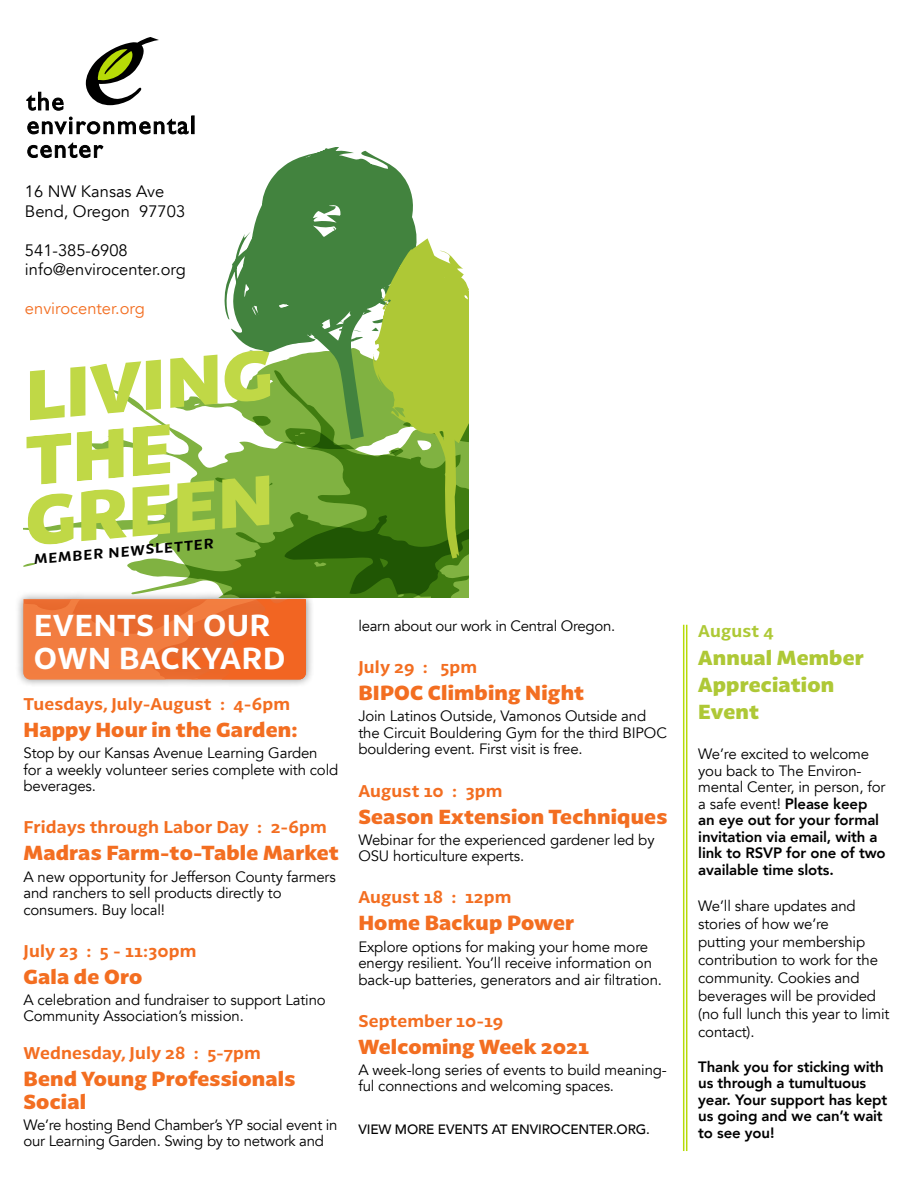
<style>
.page{position:relative;width:918px;height:1188px;background:#fff}
.page>*{position:absolute;margin:0;border:0;box-sizing:border-box;transform-origin:0 0}
.t1{font:900 67.05px/62.4px "Latina";color:#c0d846}
.t2{font:700 29.25px/33.2px "Latina";letter-spacing:.01em;color:#fff}
.t3{font:900 19.5px/22.5px "Latina";letter-spacing:.01em;color:#f36e21}
.t4{font:900 19.5px/27.2px "Latina";letter-spacing:.01em;color:#aec836}
.t5{font:700 16.5px "Latina";letter-spacing:.01em;color:#f36e21}
.t6{font:16.5px/19.5px "Avenir";color:#000}
.t7{font:16.5px "Avenir";color:#f36e21}
.t8{font:700 16.5px "Latina";letter-spacing:.01em;color:#aec936}
.t9{font:15px/16.5px "Avenir";letter-spacing:-.01em;color:#000}
.t10{font:800 15px/16.5px "Avenir";letter-spacing:-.01em;color:#000}
.t11{font:500 13.5px "Avenir";letter-spacing:-.01em;color:#000}
.t12{font:700 13.5px "Latina";color:#000}
.s1{font-weight:400}
</style>
<div class="page">
<div style="left:16px;top:591px;width:298px;height:96px;background:#000;opacity:.45"></div>
<svg style="left:26px;top:92px;width:37px;height:18px"></svg>
<svg style="left:28px;top:116px;width:166px;height:18px"></svg>
<svg style="left:23px;top:143px;width:446px;height:536px"></svg>
<svg style="left:86px;top:37px;width:73px;height:68px"></svg>
<hr style="left:686px;top:625px;width:1px;height:526px;background:#b7db07">
<hr style="left:683px;top:625px;width:1px;height:526px;background:#b7db07">
<p class="t6" style="left:25px;top:182px;width:162px">16 NW Kansas Ave<br>Bend, Oregon 97703</p>
<p class="t6" style="left:25px;top:241px;width:162px">541-385-6908 info@envirocenter.org</p>
<p class="t7" style="left:25px;top:299px;width:121px">envirocenter.org</p>
<h1 class="t1" style="left:10px;top:369px;width:262px;rotate:-5deg">LIVING<br>THE<br>GREEN</h1>
<p class="t12" style="left:33px;top:551px;width:182px;rotate:-5deg">MEMBER NEWSLETTER</p>
<h2 class="t2" style="left:34px;top:610px;width:253px">EVENTS IN OUR<br>OWN BACKYARD</h2>
<p class="t8" style="left:698px;top:622px;width:77px">August 4</p>
<p class="t9" style="left:358px;top:618px;width:258px">learn about our work in Central Oregon.</p>
<p class="t5" style="left:358px;top:658px;width:120px">July 29 : 5pm</p>
<h3 class="t3" style="left:358px;top:683px;width:227px">BIPOC Climbing Night</h3>
<p class="t9" style="left:358px;top:708px;width:310px">Join Latinos Outside, Vamonos Outside and the Circuit Bouldering Gym for the third BIPOC bouldering event. First visit is free.</p>
<p class="t5" style="left:358px;top:781px;width:146px">August 10 : 3pm</p>
<h3 class="t3" style="left:358px;top:806px;width:310px">Season Extension Techniques</h3>
<p class="t9" style="left:358px;top:832px;width:298px">Webinar for the experienced gardener led by<br>OSU horticulture experts.</p>
<p class="t5" style="left:358px;top:888px;width:155px">August 18 : 12pm</p>
<h3 class="t3" style="left:358px;top:913px;width:217px">Home Backup Power</h3>
<p class="t9" style="left:358px;top:938px;width:305px">Explore options for making your home more energy resilient. You’ll receive information on back-up batteries, generators and air filtration.</p>
<p class="t5" style="left:358px;top:1011px;width:146px">September 10-19</p>
<h3 class="t3" style="left:358px;top:1036px;width:232px">Welcoming Week 2021</h3>
<p class="t9" style="left:358px;top:1062px;width:310px">A week-long series of events to build meaning&shy;ful connections and welcoming spaces.</p>
<p class="t11" style="left:358px;top:1117px;width:293px">VIEW MORE EVENTS AT ENVIROCENTER.ORG.</p>
<h3 class="t4" style="left:698px;top:645px;width:167px">Annual Member<br>Appreciation<br>Event</h3>
<p class="t10" style="left:698px;top:746px;width:189px"><span class="s1">We’re excited to welcome you back to The Environ&shy;mental Center, in person, for a safe event!</span> Please keep an eye out for your formal invitation via email, with a link to RSVP for one of two available time slots.</p>
<p class="t9" style="left:698px;top:897px;width:193px;line-height:18px">We’ll share updates and stories of how we’re<br>putting your membership contribution to work for the community. Cookies and beverages will be provided (no full lunch this year to limit contact).</p>
<p class="t10" style="left:698px;top:1058px;width:191px">Thank you for sticking with us through a tumultuous year. Your support has kept us going and we can’t wait to see you!</p>
<p class="t5" style="left:23px;top:695px;width:268px">Tuesdays, July-August : 4-6pm</p>
<h3 class="t3" style="left:23px;top:719px;width:276px">Happy Hour in the Garden:</h3>
<p class="t9" style="left:23px;top:745px;width:316px">Stop by our Kansas Avenue Learning Garden for a weekly volunteer series complete with cold beverages.</p>
<p class="t5" style="left:23px;top:818px;width:305px">Fridays through Labor Day : 2-6pm</p>
<h3 class="t3" style="left:23px;top:843px;width:317px">Madras Farm-to-Table Market</h3>
<p class="t9" style="left:23px;top:868px;width:314px">A new opportunity for Jefferson County farmers and ranchers to sell products directly to consumers. Buy local!</p>
<p class="t5" style="left:23px;top:941px;width:175px">July 23 : 5 - 11:30pm</p>
<h3 class="t3" style="left:23px;top:966px;width:120px">Gala de Oro</h3>
<p class="t9" style="left:23px;top:992px;width:304px">A celebration and fundraiser to support Latino<br>Community Association’s mission.</p>
<p class="t5" style="left:23px;top:1043px;width:239px">Wednesday, July 28 : 5-7pm</p>
<h3 class="t3" style="left:23px;top:1068px;width:273px">Bend Young Professionals<br>Social</h3>
<p class="t9" style="left:23px;top:1117px;width:316px">We’re hosting Bend Chamber’s YP social event in our Learning Garden. Swing by to network and</p>
</div>
